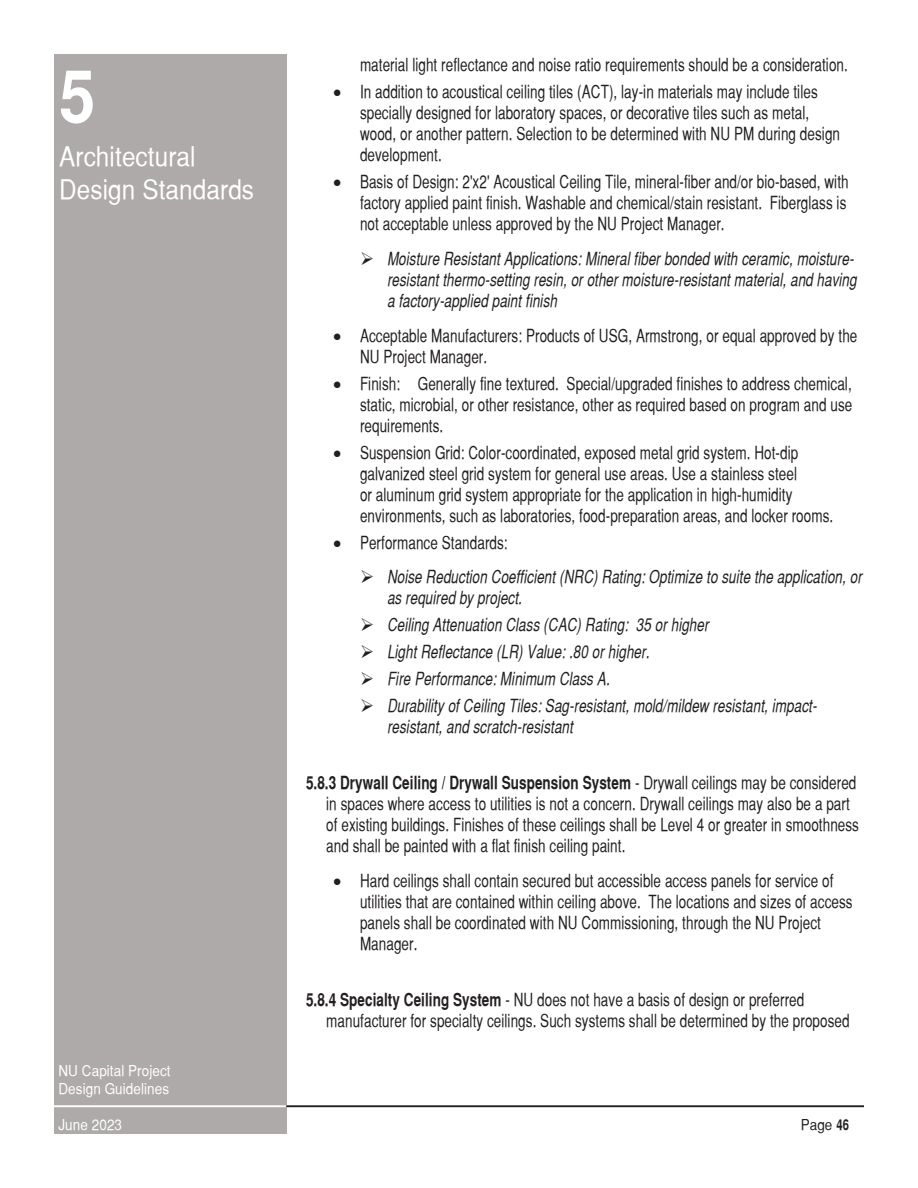
<style>
.page{position:relative;width:918px;height:1188px;background:#fff}
.page>*{position:absolute;margin:0;border:0;box-sizing:border-box;transform-origin:0 0}
.t1{font:700 72px "Sans Serif";color:#fff;scale:.9 1}
.t2{font:27px/32.4px "Sans Serif";letter-spacing:.005em;color:#fff;scale:.9 1}
.t3{font:18px/21px "Sans Serif";letter-spacing:.005em;color:#231f20;scale:.75 1}
.t4{font:italic 18px/21px "Sans Serif";letter-spacing:.005em;color:#231f20;scale:.75 1}
.t5{font:15px/18px "Sans Serif";letter-spacing:.005em;color:#fff;scale:.9 1}
.t6{font:15px "Sans Serif";color:#231f20;scale:.9 1}
.s1{font-weight:700}
</style>
<div class="page">
<div style="left:54px;top:54px;width:232px;height:1080px;background:#aeaaaa"></div>
<hr style="left:286px;top:1105px;width:578px;height:2px;background:#231f20">
<hr style="left:54px;top:1105px;width:232px;height:2px;background:#fff">
<p class="t1" style="left:59px;top:54px;width:42px">5</p>
<p class="t2" style="left:59px;top:140px;width:218px">Architectural<br>Design Standards</p>
<p class="t5" style="left:58px;top:1062px;width:126px">NU Capital Project<br>Design Guidelines</p>
<p class="t5" style="left:58px;top:1116px;width:72px">June 2023</p>
<p class="t3" style="left:360px;top:54px;width:652px">material light reflectance and noise ratio requirements should be a consideration.</p>
<p class="t3" style="left:360px;top:81px;width:642px;text-indent:-27px">• In addition to acoustical ceiling tiles (ACT), lay-in materials may include tiles specially designed for laboratory spaces, or decorative tiles such as metal, wood, or another pattern. Selection to be determined with NU PM during design development.</p>
<p class="t3" style="left:360px;top:171px;width:653px;text-indent:-27px">• Basis of Design: 2'x2' Acoustical Ceiling Tile, mineral-fiber and/or bio-based, with factory applied paint finish. Washable and chemical/stain resistant. Fiberglass is not acceptable unless approved by the NU Project Manager.</p>
<p class="t4" style="left:387px;top:248px;width:628px;text-indent:-27px">➢ Moisture Resistant Applications: Mineral fiber bonded with ceramic, moisture&shy;resistant thermo-setting resin, or other moisture-resistant material, and having a factory-applied paint finish</p>
<p class="t3" style="left:360px;top:325px;width:665px;text-indent:-27px">• Acceptable Manufacturers: Products of USG, Armstrong, or equal approved by the<br>NU Project Manager.</p>
<p class="t3" style="left:360px;top:373px;width:658px;text-align:justify;text-indent:-27px">• Finish: Generally fine textured. Special/upgraded finishes to address chemical, static, microbial, or other resistance, other as required based on program and use requirements.</p>
<p class="t3" style="left:360px;top:442px;width:633px;text-indent:-27px">• Suspension Grid: Color-coordinated, exposed metal grid system. Hot-dip galvanized steel grid system for general use areas. Use a stainless steel<br>or aluminum grid system appropriate for the application in high-humidity environments, such as laboratories, food-preparation areas, and locker rooms.</p>
<p class="t3" style="left:333px;top:532px;width:234px">• Performance Standards:</p>
<p class="t4" style="left:387px;top:566px;width:635px;text-indent:-27px">➢ Noise Reduction Coefficient (NRC) Rating: Optimize to suite the application, or as required by project.</p>
<p class="t4" style="left:360px;top:614px;width:466px">➢ Ceiling Attenuation Class (CAC) Rating: 35 or higher</p>
<p class="t4" style="left:360px;top:641px;width:388px">➢ Light Reflectance (LR) Value: .80 or higher.</p>
<p class="t4" style="left:360px;top:668px;width:335px">➢ Fire Performance: Minimum Class A.</p>
<p class="t4" style="left:387px;top:695px;width:575px;text-indent:-27px">➢ Durability of Ceiling Tiles: Sag-resistant, mold/mildew resistant, impact&shy;resistant, and scratch-resistant</p>
<p class="t3" style="left:326px;top:772px;width:712px;text-indent:-20px"><span class="s1">5.8.3 Drywall Ceiling / Drywall Suspension System</span> - Drywall ceilings may be considered in spaces where access to utilities is not a concern. Drywall ceilings may also be a part of existing buildings. Finishes of these ceilings shall be Level 4 or greater in smoothness and shall be painted with a flat finish ceiling paint.</p>
<p class="t3" style="left:360px;top:870px;width:658px;text-indent:-27px">• Hard ceilings shall contain secured but accessible access panels for service of utilities that are contained within ceiling above. The locations and sizes of access panels shall be coordinated with NU Commissioning, through the NU Project Manager.</p>
<p class="t3" style="left:326px;top:989px;width:699px;text-indent:-20px"><span class="s1">5.8.4 Specialty Ceiling System</span> - NU does not have a basis of design or preferred manufacturer for specialty ceilings. Such systems shall be determined by the proposed</p>
<p class="t6" style="left:801px;top:1116px;width:37px">Page</p>
</div>
